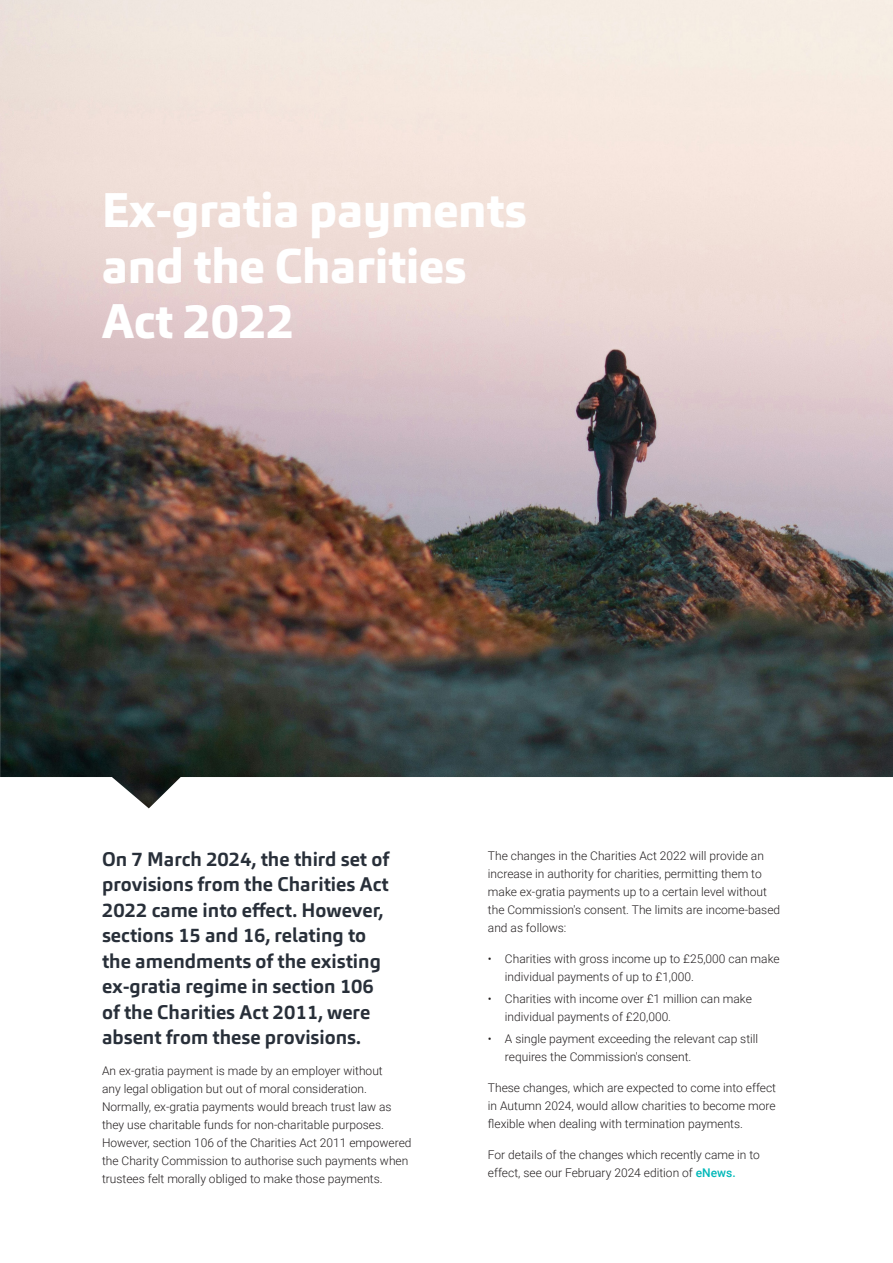
<style>
.page{position:relative;width:893px;height:1263px;background:#fff}
.page>*{position:absolute;margin:0;border:0;box-sizing:border-box;transform-origin:0 0}
.t1{font:800 48px/55.5px "Carnac";letter-spacing:-.01em;color:#fff}
.t2{font:700 19.5px/25.5px "Carnac";color:#282f39}
.t3{font:300 12px/18px "Roboto";color:#231f20}
.s1{font-weight:500;color:#00b8b9}
</style>
<div class="page">
<img style="left:0;top:0;width:893px;height:808px">
<p class="t1" style="left:102px;top:183px;width:426px">Ex-gratia payments and the Charities<br>Act 2022</p>
<p class="t2" style="left:102px;top:846px;width:289px">On 7 March 2024, the third set of provisions from the Charities Act<br>2022 came into effect. However, sections 15 and 16, relating to the amendments of the existing ex-gratia regime in section 106 of the Charities Act 2011, were absent from these provisions.</p>
<p class="t3" style="left:102px;top:1061px;width:311px">An ex-gratia payment is made by an employer without<br>any legal obligation but out of moral consideration.<br>Normally, ex-gratia payments would breach trust law as they use charitable funds for non-charitable purposes.<br>However, section 106 of the Charities Act 2011 empowered the Charity Commission to authorise such payments when trustees felt morally obliged to make those payments.</p>
<p class="t3" style="left:488px;top:846px;width:294px">The changes in the Charities Act 2022 will provide an increase in authority for charities, permitting them to make ex-gratia payments up to a certain level without the Commission's consent. The limits are income-based and as follows:</p>
<p class="t3" style="left:505px;top:949px;width:276px;text-indent:-17px">• Charities with gross income up to £25,000 can make individual payments of up to £1,000.</p>
<p class="t3" style="left:505px;top:989px;width:248px;text-indent:-17px">• Charities with income over £1 million can make individual payments of £20,000.</p>
<p class="t3" style="left:505px;top:1029px;width:255px;text-indent:-17px">• A single payment exceeding the relevant cap still requires the Commission's consent.</p>
<p class="t3" style="left:488px;top:1078px;width:290px;text-align:justify">These changes, which are expected to come into effect in Autumn 2024, would allow charities to become more flexible when dealing with termination payments.</p>
<p class="t3" style="left:488px;top:1145px;width:273px">For details of the changes which recently came in to effect, see our February 2024 edition of <span class="s1">eNews.</span></p>
</div>
